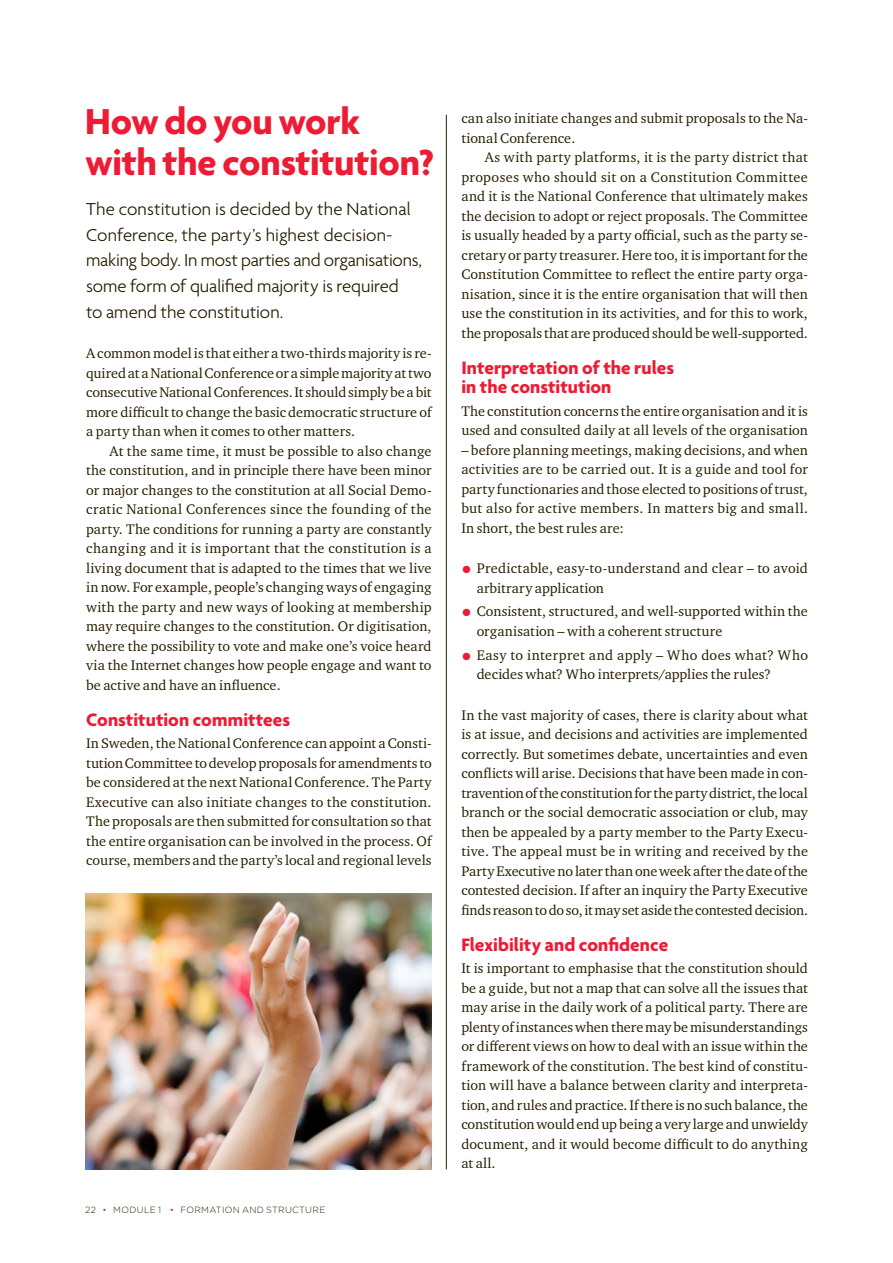
<style>
.page{position:relative;width:893px;height:1263px;background:#fff}
.page>*{position:absolute;margin:0;border:0;box-sizing:border-box;transform-origin:0 0}
.Rubbe_Agenda_Bold_26_27_-5{font:700 39px/40.5px "Agenda";letter-spacing:-.005em;color:#ed1b34}
.MELLAN_AgendaBold_13_13_RED{font:700 19.5px/19.5px "Agenda";color:#ed1b34}
.ingress_13_18{font:300 18.75px/25.5px "Agenda";color:#281f00}
.BRÖD__9_5_13{font:14.25px/19.5px "Charter ITC Pro";letter-spacing:.01em;color:#281f00;text-align:justify}
.t1{font:300 9px "Gotham";letter-spacing:.035em;color:#281f00}
.s1{font-family:"Viking Sharp Sans";font-weight:600;color:#ed1b34}
.s2{color:#ed1b34}
</style>
<div class="page">
<hr style="left:446px;top:115px;width:1px;height:1054px;background:#281f00">
<img style="left:85px;top:893px;width:347px;height:276px">
<p class="Rubbe_Agenda_Bold_26_27_-5" style="left:85px;top:104px;width:351px">How do you work with the constitution?</p>
<p class="BRÖD__9_5_13" style="left:461px;top:108px;width:348px">can also initiate changes and submit proposals to the Na&shy;tional Conference.</p>
<p class="BRÖD__9_5_13" style="left:461px;top:147px;width:348px;text-indent:23px">As with party platforms, it is the party district that proposes who should sit on a Constitution Committee and it is the National Conference that ultimately makes the decision to adopt or reject proposals. The Committee is usually headed by a party official, such as the party se&shy;cretary or party treasurer. Here too, it is important for the Constitution Committee to reflect the entire party orga&shy;nisation, since it is the entire organisation that will then use the constitution in its activities, and for this to work, the proposals that are produced should be well-supported.</p>
<p class="MELLAN_AgendaBold_13_13_RED" style="left:461px;top:359px;width:214px">Interpretation of the rules in the constitution</p>
<p class="BRÖD__9_5_13" style="left:461px;top:401px;width:348px">The constitution concerns the entire organisation and it is used and consulted daily at all levels of the organisation</p>
<p class="BRÖD__9_5_13" style="left:461px;top:440px;width:348px">– before planning meetings, making decisions, and when activities are to be carried out. It is a guide and tool for party functionaries and those elected to positions of trust, but also for active members. In matters big and small.<br>In short, the best rules are:</p>
<p class="BRÖD__9_5_13" style="left:477px;top:558px;width:333px;text-indent:-15px"><span class="s1">⚫</span> Predictable, easy-to-understand and clear – to avoid arbitrary application</p>
<p class="BRÖD__9_5_13" style="left:477px;top:602px;width:333px;text-indent:-15px"><span class="s1">⚫</span> Consistent, structured, and well-supported within the organisation – with a coherent structure</p>
<p class="BRÖD__9_5_13" style="left:477px;top:645px;width:333px;text-indent:-15px"><span class="s1">⚫</span> Easy to interpret and apply – Who does what? Who decides what? Who interprets/applies the rules?</p>
<p class="BRÖD__9_5_13" style="left:461px;top:705px;width:348px">In the vast majority of cases, there is clarity about what is at issue, and decisions and activities are implemented correctly. But sometimes debate, uncertainties and even conflicts will arise. Decisions that have been made in con&shy;travention of the constitution for the party district, the local branch or the social democratic association or club, may then be appealed by a party member to the Party Execu&shy;tive. The appeal must be in writing and received by the Party Executive no later than one week after the date of the contested decision. If after an inquiry the Party Executive finds reason to do so, it may set aside the contested decision.</p>
<p class="MELLAN_AgendaBold_13_13_RED" style="left:461px;top:936px;width:208px">Flexibility and confidence</p>
<p class="BRÖD__9_5_13" style="left:461px;top:958px;width:348px">It is important to emphasise that the constitution should be a guide, but not a map that can solve all the issues that may arise in the daily work of a political party. There are plenty of instances when there may be misunderstandings or different views on how to deal with an issue within the framework of the constitution. The best kind of constitu&shy;tion will have a balance between clarity and interpreta&shy;tion, and rules and practice. If there is no such balance, the constitution would end up being a very large and unwieldy document, and it would become difficult to do anything at all.</p>
<p class="ingress_13_18" style="left:86px;top:198px;width:338px">The constitution is decided by the National Conference, the party’s highest decision&shy;making body. In most parties and organisations, some form of qualified majority is required<br>to amend the constitution.</p>
<p class="BRÖD__9_5_13" style="left:86px;top:343px;width:347px">A common model is that either a two-thirds majority is re&shy;quired at a National Conference or a simple majority at two consecutive National Conferences. It should simply be a bit more difficult to change the basic democratic structure of a party than when it comes to other matters.</p>
<p class="BRÖD__9_5_13" style="left:86px;top:441px;width:347px;text-indent:23px">At the same time, it must be possible to also change the constitution, and in principle there have been minor or major changes to the constitution at all Social Demo&shy;cratic National Conferences since the founding of the party. The conditions for running a party are constantly changing and it is important that the constitution is a living document that is adapted to the times that we live in now. For example, people’s changing ways of engaging with the party and new ways of looking at membership may require changes to the constitution. Or digitisation, where the possibility to vote and make one’s voice heard via the Internet changes how people engage and want to be active and have an influence.</p>
<p class="MELLAN_AgendaBold_13_13_RED" style="left:86px;top:711px;width:205px">Constitution committees</p>
<p class="BRÖD__9_5_13" style="left:86px;top:733px;width:347px">In Sweden, the National Conference can appoint a Consti&shy;tution Committee to develop proposals for amendments to be considered at the next National Conference. The Party Executive can also initiate changes to the constitution.<br>The proposals are then submitted for consultation so that the entire organisation can be involved in the process. Of course, members and the party’s local and regional levels</p>
<p class="t1" style="left:85px;top:1204px;width:242px">22 <span class="s2">•</span> MODULE 1 <span class="s2">•</span> FORMATION AND STRUCTURE</p>
</div>
